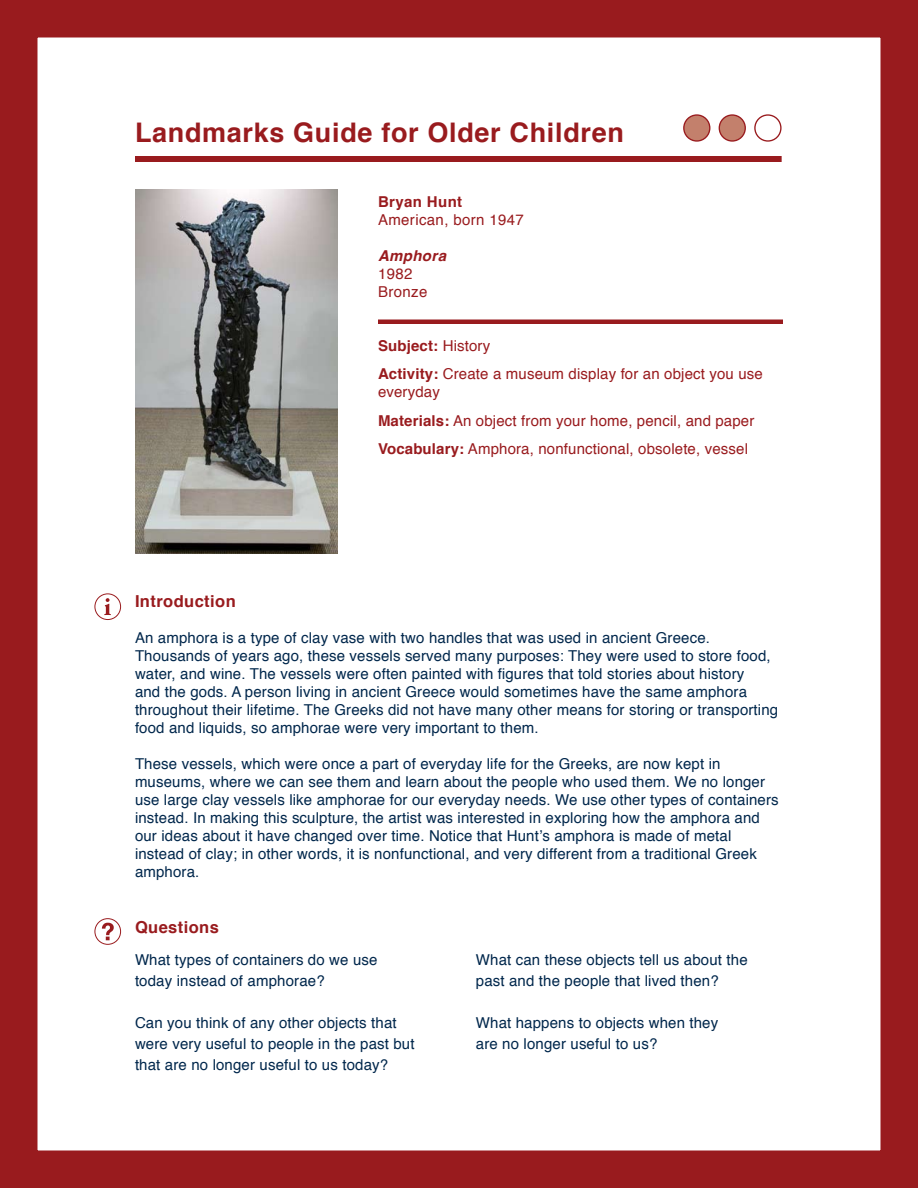
<style>
.page{position:relative;width:918px;height:1188px;background:#fff}
.page>*{position:absolute;margin:0;border:0;box-sizing:border-box;transform-origin:0 0}
.t1{font:700 27px "Helvetica";letter-spacing:.025em;color:#991b1e}
.t2{font:700 16.5px "Helvetica";letter-spacing:.025em;color:#991b1e}
.t3{font:15px/18px "Helvetica";letter-spacing:.01em;color:#00274c}
.t4{font:15px/28.5px "Helvetica";letter-spacing:.01em;color:#991b1e}
.t5{font:700 15px "Helvetica";letter-spacing:.025em;color:#991b1e}
.t6{font:italic 700 15px "Helvetica";letter-spacing:.025em;color:#991b1e}
.s1{font-weight:700}
</style>
<div class="page">
<div style="left:0;top:0;width:918px;height:1188px;border:38px solid #991b1e"></div>
<div style="left:95px;top:594px;width:26px;height:26px;border:1px solid #991b1e;border-radius:50%"></div>
<svg style="left:104px;top:598px;width:7px;height:17px"></svg>
<div style="left:95px;top:918px;width:26px;height:27px;border:1px solid #991b1e;border-radius:50%"></div>
<svg style="left:102px;top:923px;width:12px;height:17px"></svg>
<div style="left:684px;top:115px;width:26px;height:26px;background:#c3806c;border-radius:50%"></div>
<div style="left:683px;top:114px;width:27px;height:28px;border:1px solid #991b1e;border-radius:50%"></div>
<div style="left:719px;top:115px;width:26px;height:26px;background:#c3806c;border-radius:50%"></div>
<div style="left:719px;top:114px;width:27px;height:28px;border:1px solid #991b1e;border-radius:50%"></div>
<div style="left:754px;top:114px;width:28px;height:28px;border:1px solid #991b1e;border-radius:50%"></div>
<img style="left:135px;top:189px;width:203px;height:365px">
<hr style="left:378px;top:320px;width:405px;height:4px;background:#991b1e">
<div style="left:135px;top:156px;width:647px;height:6px;background:#991b1e"></div>
<h1 class="t1" style="left:135px;top:108px;width:490px">Landmarks Guide for Older Children</h1>
<p class="t5" style="left:378px;top:188px;width:86px">Bryan Hunt</p>
<p class="t4" style="left:378px;top:205px;width:147px">American, born 1947</p>
<p class="t6" style="left:378px;top:243px;width:70px">Amphora</p>
<p class="t4" style="left:378px;top:264px;width:51px;line-height:18px">1982<br>Bronze</p>
<p class="t4" style="left:378px;top:331px;width:386px"><span class="s1">Subject:</span> History<br><span class="s1">Activity:</span> Create a museum display for an object you use</p>
<p class="t4" style="left:378px;top:377px;width:378px">everyday<br><span class="s1">Materials:</span> An object from your home, pencil, and paper<br><span class="s1">Vocabulary:</span> Amphora, nonfunctional, obsolete, vessel</p>
<p class="t2" style="left:135px;top:586px;width:102px">Introduction</p>
<p class="t3" style="left:135px;top:628px;width:645px">An amphora is a type of clay vase with two handles that was used in ancient Greece.<br>Thousands of years ago, these vessels served many purposes: They were used to store food, water, and wine. The vessels were often painted with figures that told stories about history<br>and the gods. A person living in ancient Greece would sometimes have the same amphora throughout their lifetime. The Greeks did not have many other means for storing or transporting food and liquids, so amphorae were very important to them.</p>
<p class="t3" style="left:135px;top:754px;width:645px">These vessels, which were once a part of everyday life for the Greeks, are now kept in museums, where we can see them and learn about the people who used them. We no longer use large clay vessels like amphorae for our everyday needs. We use other types of containers instead. In making this sculpture, the artist was interested in exploring how the amphora and our ideas about it have changed over time. Notice that Hunt’s amphora is made of metal instead of clay; in other words, it is nonfunctional, and very different from a traditional Greek amphora.</p>
<p class="t2" style="left:135px;top:912px;width:85px">Questions</p>
<p class="t3" style="left:135px;top:949px;width:244px;line-height:21px">What types of containers do we use today instead of amphorae?</p>
<p class="t3" style="left:135px;top:1012px;width:281px;line-height:21px">Can you think of any other objects that were very useful to people in the past but that are no longer useful to us today?</p>
<p class="t3" style="left:476px;top:949px;width:273px;line-height:21px">What can these objects tell us about the past and the people that lived then?</p>
<p class="t3" style="left:476px;top:1012px;width:244px;line-height:21px">What happens to objects when they are no longer useful to us?</p>
</div>
